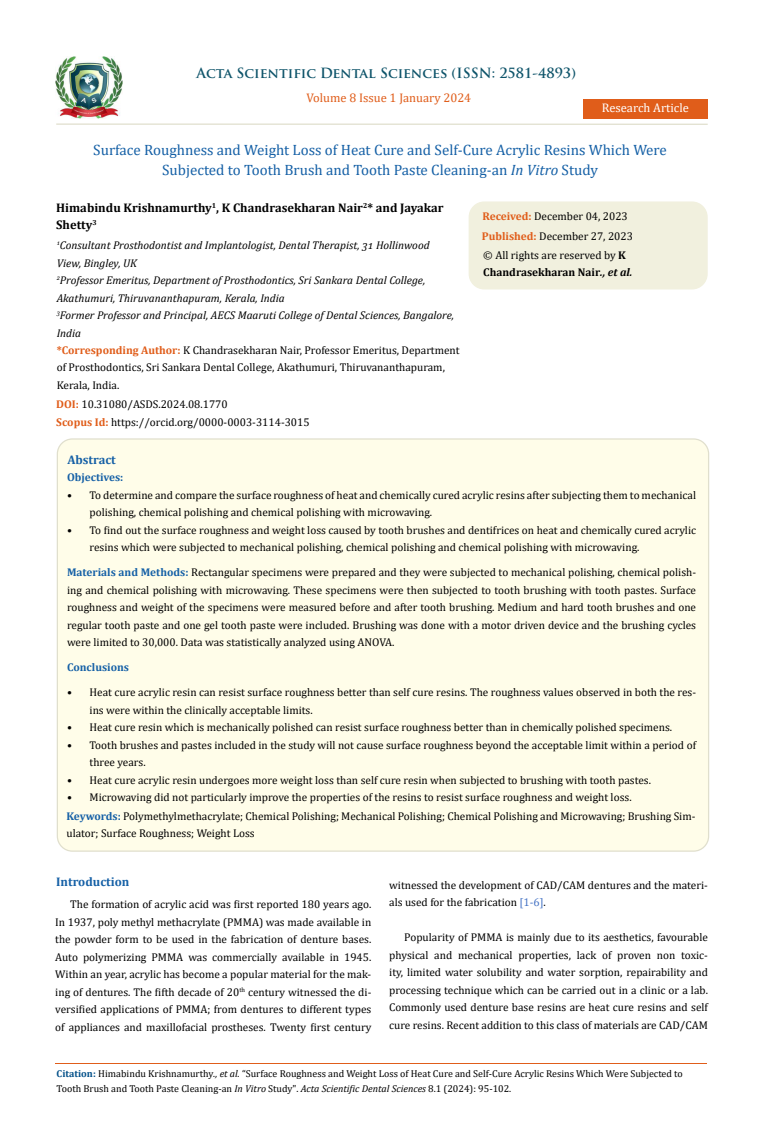
<style>
.page{position:relative;width:764px;height:1140px;background:#fff}
.page>*{position:absolute;margin:0;border:0;box-sizing:border-box;transform-origin:0 0}
.t1{font:15px/20px "Cambria";color:#1560a6;text-align:center}
.t2{font:700 13.75px "Trajan Pro";color:#0e546a}
.t3{font:700 12.5px/17.5px "Cambria";color:#000}
.t4{font:12.5px "Cambria";color:#e05d1a}
.t5{font:700 12.5px "Cambria";color:#1560a6}
.t6{font:12.5px "Cambria";color:#fff}
.t7{font:11.25px/17.5px "Cambria";color:#000}
.t8{font:italic 11.25px/17.4px "Cambria";color:#000}
.t9{font:700 11.25px "Cambria";color:#1560a6}
.t10{font:10px/15px "Cambria";color:#000}
.s1{font-style:italic}
.s2{font-weight:700;font-style:normal;color:#e05d1a}
.s3{font-style:normal}
.s4{font-weight:700;color:#e05d1a}
.s5{font-weight:700}
.s6{font-weight:700;font-style:italic}
.s7{font-weight:700;color:#1560a6}
.s8{color:#4472c4}
.s9{font-weight:700;color:#035089}
</style>
<div class="page">
<img style="left:56px;top:57px;width:66px;height:61px">
<div style="left:583px;top:99px;width:124px;height:20px;background:#e05d1a"></div>
<div style="left:469px;top:202px;width:238px;height:87px;background:#f1f0de;border-radius:15px"></div>
<div style="left:468px;top:201px;width:239px;height:89px;border:1px solid #f1f0de;border-radius:15px"></div>
<div style="left:57px;top:439px;width:651px;height:412px;background:#fffde9;border-radius:15px"></div>
<hr style="left:56px;top:123px;width:651px;height:2px;background:#e0dfcd">
<hr style="left:55px;top:1063px;width:651px;height:1px;background:#e05d1a">
<p class="t2" style="left:197px;top:64px;width:381px">Acta Scientific Dental Sciences (ISSN: 2581-4893)</p>
<p class="t4" style="left:306px;top:91px;width:166px">Volume 8 Issue 1 January 2024</p>
<h1 class="t1" style="left:93px;top:140px;width:575px">Surface Roughness and Weight Loss of Heat Cure and Self-Cure Acrylic Resins Which Were<br>Subjected to Tooth Brush and Tooth Paste Cleaning-an <span class="s1">In Vitro</span> Study</h1>
<p class="t6" style="left:602px;top:100px;width:89px">Research Article</p>
<p class="t3" style="left:56px;top:198px;width:389px">Himabindu Krishnamurthy<sup>1</sup>, K Chandrasekharan Nair<sup>2</sup>* and Jayakar<br>Shetty<sup>3</sup></p>
<p class="t8" style="left:57px;top:236px;width:404px"><sup>1</sup>Consultant Prosthodontist and Implantologist, Dental Therapist, 31 Hollinwood<br>View, Bingley, UK<br><sup>2</sup>Professor Emeritus, Department of Prosthodontics, Sri Sankara Dental College, Akathumuri, Thiruvananthapuram, Kerala, India<br><sup>3</sup>Former Professor and Principal, AECS Maaruti College of Dental Sciences, Bangalore, India<br><span class="s2">*Corresponding Author:</span> <span class="s3">K Chandrasekharan Nair, Professor Emeritus, Department of Prosthodontics, Sri Sankara Dental College, Akathumuri, Thiruvananthapuram, Kerala, India.</span></p>
<p class="t7" style="left:56px;top:395px;width:173px"><span class="s4">DOI:</span> 10.31080/ASDS.2024.08.1770</p>
<p class="t7" style="left:56px;top:414px;width:255px"><span class="s4">Scopus Id:</span> https://orcid.org/0000-0003-3114-3015</p>
<p class="t5" style="left:67px;top:451px;width:50px">Abstract</p>
<p class="t7" style="left:482px;top:206px;width:153px;line-height:20.4px"><span class="s4">Received:</span> December 04, 2023<br><span class="s4">Published:</span> December 27, 2023</p>
<p class="t7" style="left:483px;top:246px;width:150px">© All rights are reserved by <span class="s5">K<br>Chandrasekharan Nair</span><span class="s6">., et al.</span></p>
<p class="t9" style="left:67px;top:469px;width:58px">Objectives:</p>
<p class="t7" style="left:90px;top:486px;width:608px;text-indent:-22px">• To determine and compare the surface roughness of heat and chemically cured acrylic resins after subjecting them to mechanical polishing, chemical polishing and chemical polishing with microwaving.</p>
<p class="t7" style="left:90px;top:521px;width:608px;text-indent:-22px">• To find out the surface roughness and weight loss caused by tooth brushes and dentifrices on heat and chemically cured acrylic resins which were subjected to mechanical polishing, chemical polishing and chemical polishing with microwaving.</p>
<p class="t7" style="left:67px;top:563px;width:630px;text-align:justify"><span class="s7">Materials and Methods:</span> Rectangular specimens were prepared and they were subjected to mechanical polishing, chemical polish&shy;ing and chemical polishing with microwaving. These specimens were then subjected to tooth brushing with tooth pastes. Surface roughness and weight of the specimens were measured before and after tooth brushing. Medium and hard tooth brushes and one regular tooth paste and one gel tooth paste were included. Brushing was done with a motor driven device and the brushing cycles were limited to 30,000. Data was statistically analyzed using ANOVA.</p>
<p class="t9" style="left:67px;top:659px;width:64px">Conclusions</p>
<p class="t7" style="left:90px;top:683px;width:608px;text-indent:-22px">• Heat cure acrylic resin can resist surface roughness better than self cure resins. The roughness values observed in both the res&shy;ins were within the clinically acceptable limits.</p>
<p class="t7" style="left:67px;top:718px;width:606px">• Heat cure resin which is mechanically polished can resist surface roughness better than in chemically polished specimens.</p>
<p class="t7" style="left:90px;top:736px;width:608px;text-indent:-22px">• Tooth brushes and pastes included in the study will not cause surface roughness beyond the acceptable limit within a period of three years.</p>
<p class="t7" style="left:67px;top:771px;width:585px">• Heat cure acrylic resin undergoes more weight loss than self cure resin when subjected to brushing with tooth pastes.</p>
<p class="t7" style="left:67px;top:789px;width:566px">• Microwaving did not particularly improve the properties of the resins to resist surface roughness and weight loss.</p>
<p class="t7" style="left:66px;top:807px;width:630px"><span class="s7">Keywords:</span> Polymethylmethacrylate; Chemical Polishing; Mechanical Polishing; Chemical Polishing and Microwaving; Brushing Sim&shy;ulator; Surface Roughness; Weight Loss</p>
<p class="t5" style="left:56px;top:873px;width:75px">Introduction</p>
<p class="t7" style="left:55px;top:895px;width:318px;text-align:justify;text-indent:15px">The formation of acrylic acid was first reported 180 years ago.<br>In 1937, poly methyl methacrylate (PMMA) was made available in the powder form to be used in the fabrication of denture bases.<br>Auto polymerizing PMMA was commercially available in 1945.<br>Within an year, acrylic has become a popular material for the mak&shy;ing of dentures. The fifth decade of 20<sup>th</sup> century witnessed the di&shy;versified applications of PMMA; from dentures to different types of appliances and maxillofacial prostheses. Twenty first century</p>
<p class="t7" style="left:389px;top:876px;width:320px">witnessed the development of CAD/CAM dentures and the materi&shy;als used for the fabrication <span class="s8">[1-6]</span>.</p>
<p class="t7" style="left:389px;top:928px;width:320px;text-align:justify;text-indent:15px">Popularity of PMMA is mainly due to its aesthetics, favourable physical and mechanical properties, lack of proven non toxic&shy;ity, limited water solubility and water sorption, repairability and processing technique which can be carried out in a clinic or a lab.<br>Commonly used denture base resins are heat cure resins and self cure resins. Recent addition to this class of materials are CAD/CAM</p>
<p class="t10" style="left:57px;top:1066px;width:628px"><span class="s9">Citation:</span> Himabindu Krishnamurthy<span class="s1">., et al.</span> “Surface Roughness and Weight Loss of Heat Cure and Self-Cure Acrylic Resins Which Were Subjected to<br>Tooth Brush and Tooth Paste Cleaning-an <span class="s1">In Vitro</span> Study". <span class="s1">Acta Scientific Dental Sciences</span> 8.1 (2024): 95-102.</p>
</div>
